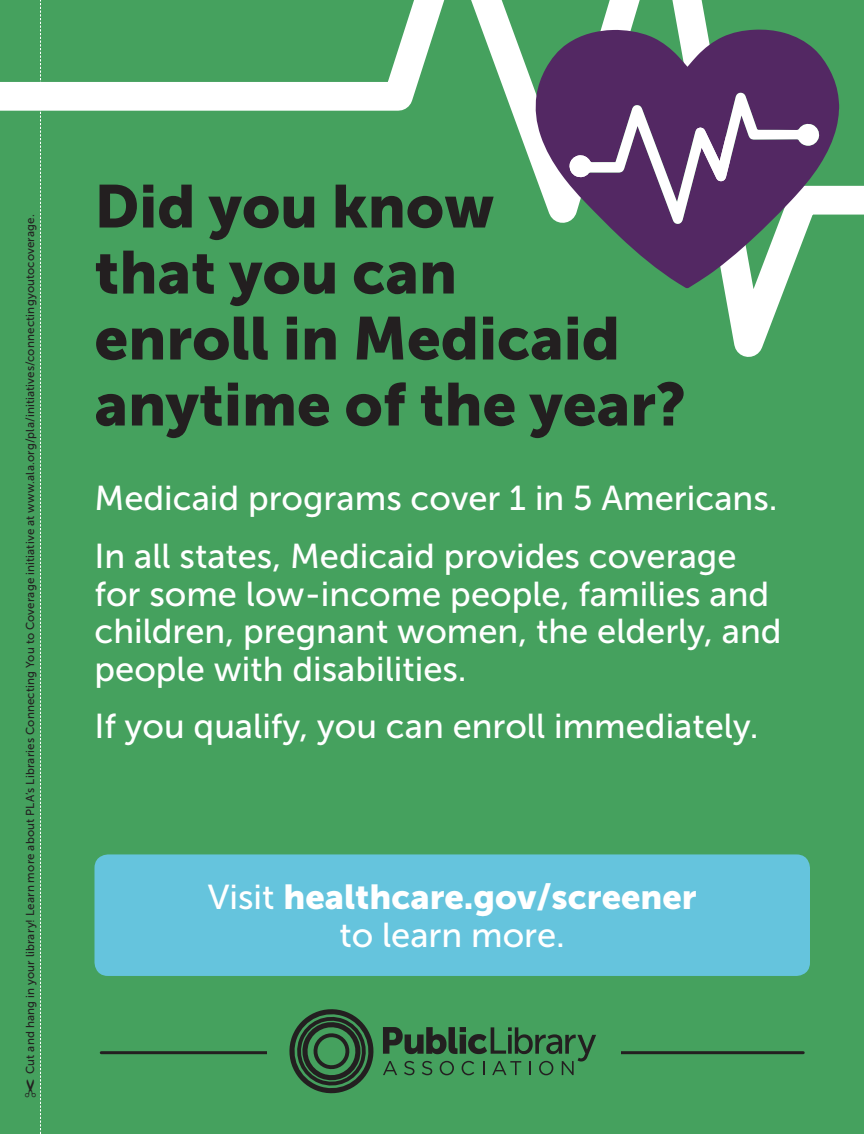
<style>
.page{position:relative;width:864px;height:1134px;background:#45a15e}
.page>*{position:absolute;margin:0;border:0;box-sizing:border-box;transform-origin:0 0}
.t1{font:60px/66px "Museo Sans 900";color:#231f20}
.t2{font:34.5px/37.5px "Museo Sans 500";color:#fff}
.t3{font:34.5px "Museo Sans 900";color:#fff}
.t4{font:11.55px "Museo Sans 500";letter-spacing:.015em;color:#231f20}
.s1{font-family:"Museo Sans 500"}
</style>
<div class="page">
<svg style="left:0;top:0;width:864px;height:357px"></svg>
<div style="left:94px;top:854px;width:716px;height:122px;background:#65c4dd;border-radius:14px"></div>
<svg style="left:534px;top:29px;width:305px;height:259px;fill:#532863"></svg>
<svg style="left:569px;top:93px;width:251px;height:131px;background:#775984"></svg>
<hr style="left:101px;top:1051px;width:702px;height:3px;background:#231f20">
<div style="left:268px;top:1029px;width:353px;height:66px;background:#45a15e"></div>
<svg style="left:289px;top:1009px;width:307px;height:85px"></svg>
<svg style="left:25px;top:0;width:16px;height:1134px"></svg>
<p class="t4" style="left:24px;top:1074px;width:861px;rotate:-90deg">Cut and hang in your library! Learn more about PLA’s Libraries Connecting You to Coverage initiative at www.ala.org/pla/initiatives/connectingyoutocoverage.</p>
<h1 class="t1" style="left:94px;top:173px;width:593px">Did you know<br>that you can<br>enroll in Medicaid anytime of the year?</h1>
<p class="t2" style="left:94px;top:470px;width:685px;line-height:57.8px">Medicaid programs cover 1 in 5 Americans.<br>In all states, Medicaid provides coverage</p>
<p class="t2" style="left:94px;top:575px;width:689px">for some low-income people, families and children, pregnant women, the elderly, and people with disabilities.</p>
<p class="t2" style="left:94px;top:708px;width:666px">If you qualify, you can enroll immediately.</p>
<p class="t3" style="left:208px;top:878px;width:490px"><span class="s1">Visit</span> healthcare.gov/screener</p>
<p class="t2" style="left:339px;top:916px;width:227px">to learn more.</p>
</div>
